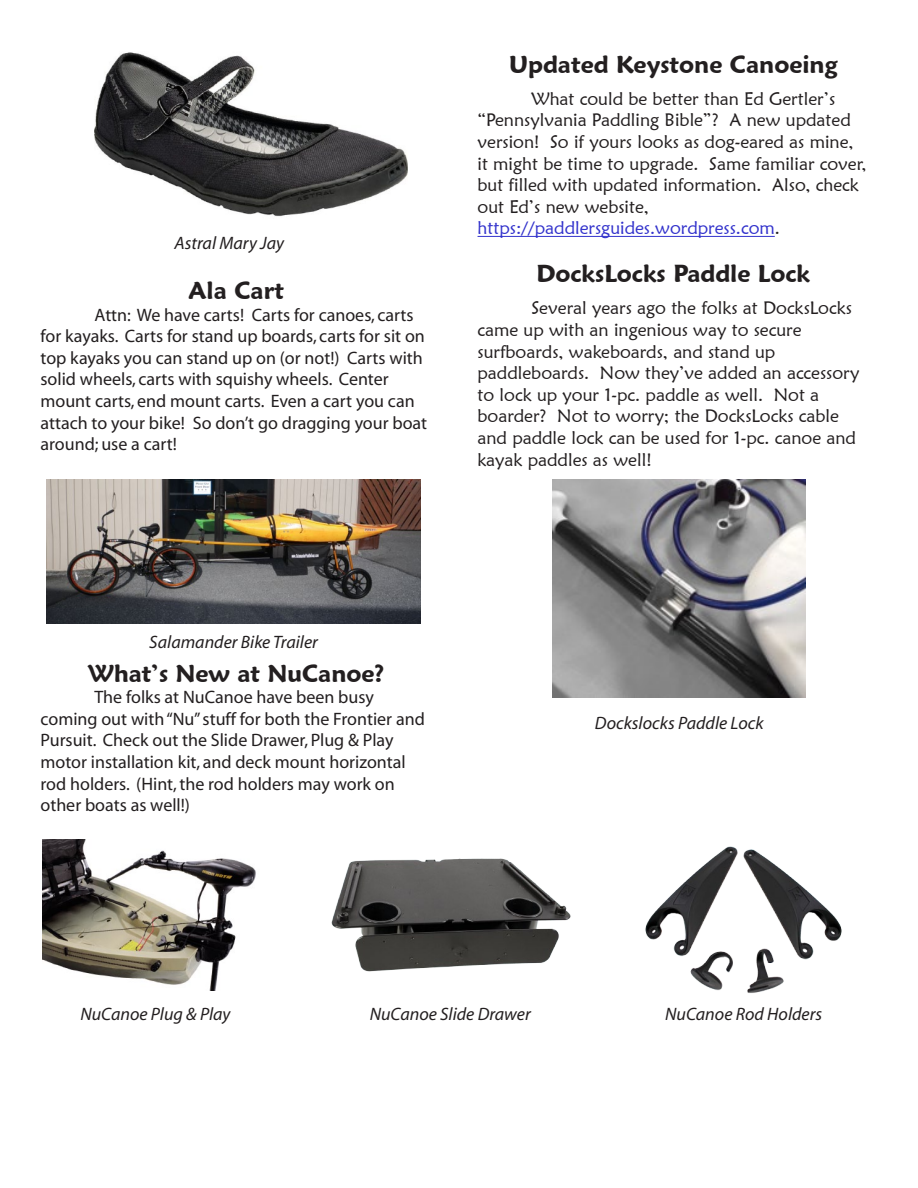
<style>
.page{position:relative;width:918px;height:1188px;background:#fff}
.page>*{position:absolute;margin:0;border:0;box-sizing:border-box;transform-origin:0 0}
.t1{font:600 24px "Maiandra GD";color:#231f20}
.t2{font:18px/21.6px "Maiandra GD";color:#231f20}
.t3{font:18px/21.6px "Myriad";color:#231f20}
.t4{font:italic 18px "Myriad";color:#231f20}
.s1{color:#33c}
</style>
<div class="page">
<hr style="left:478px;top:236px;width:297px;height:1px;background:#33c">
<img style="left:95px;top:52px;width:313px;height:165px">
<img style="left:331px;top:858px;width:240px;height:114px">
<img style="left:42px;top:839px;width:214px;height:151px">
<img style="left:645px;top:846px;width:197px;height:147px">
<img style="left:47px;top:480px;width:373px;height:144px">
<img style="left:553px;top:480px;width:253px;height:217px">
<p class="t4" style="left:175px;top:234px;width:111px">Astral Mary Jay</p>
<h1 class="t1" style="left:189px;top:276px;width:97px">Ala Cart</h1>
<p class="t3" style="left:41px;top:305px;width:388px;text-indent:54px">Attn: We have carts! Carts for canoes, carts for kayaks. Carts for stand up boards, carts for sit on top kayaks you can stand up on (or not!) Carts with solid wheels, carts with squishy wheels. Center mount carts, end mount carts. Even a cart you can attach to your bike! So don’t go dragging your boat around; use a cart!</p>
<h1 class="t1" style="left:509px;top:50px;width:330px">Updated Keystone Canoeing</h1>
<p class="t2" style="left:478px;top:88px;width:391px;text-indent:54px">What could be better than Ed Gertler’s “Pennsylvania Paddling Bible”? A new updated version! So if yours looks as dog-eared as mine, it might be time to upgrade. Same familiar cover, but filled with updated information. Also, check out Ed’s new website, <span class="s1">https://paddlersguides.wordpress.com</span>.</p>
<h1 class="t1" style="left:536px;top:259px;width:275px">DocksLocks Paddle Lock</h1>
<p class="t2" style="left:478px;top:297px;width:384px;text-indent:54px">Several years ago the folks at DocksLocks came up with an ingenious way to secure surfboards, wakeboards, and stand up paddleboards. Now they’ve added an accessory to lock up your 1-pc. paddle as well. Not a boarder? Not to worry; the DocksLocks cable and paddle lock can be used for 1-pc. canoe and kayak paddles as well!</p>
<p class="t4" style="left:149px;top:633px;width:170px">Salamander Bike Trailer</p>
<h1 class="t1" style="left:88px;top:658px;width:298px">What’s New at NuCanoe?</h1>
<p class="t3" style="left:41px;top:687px;width:386px;text-indent:54px">The folks at NuCanoe have been busy coming out with “Nu” stuff for both the Frontier and Pursuit. Check out the Slide Drawer, Plug &amp; Play motor installation kit, and deck mount horizontal rod holders. (Hint, the rod holders may work on other boats as well!)</p>
<p class="t4" style="left:595px;top:714px;width:170px">Dockslocks Paddle Lock</p>
<p class="t4" style="left:80px;top:1005px;width:152px">NuCanoe Plug &amp; Play</p>
<p class="t4" style="left:370px;top:1005px;width:163px">NuCanoe Slide Drawer</p>
<p class="t4" style="left:665px;top:1005px;width:158px">NuCanoe Rod Holders</p>
</div>
